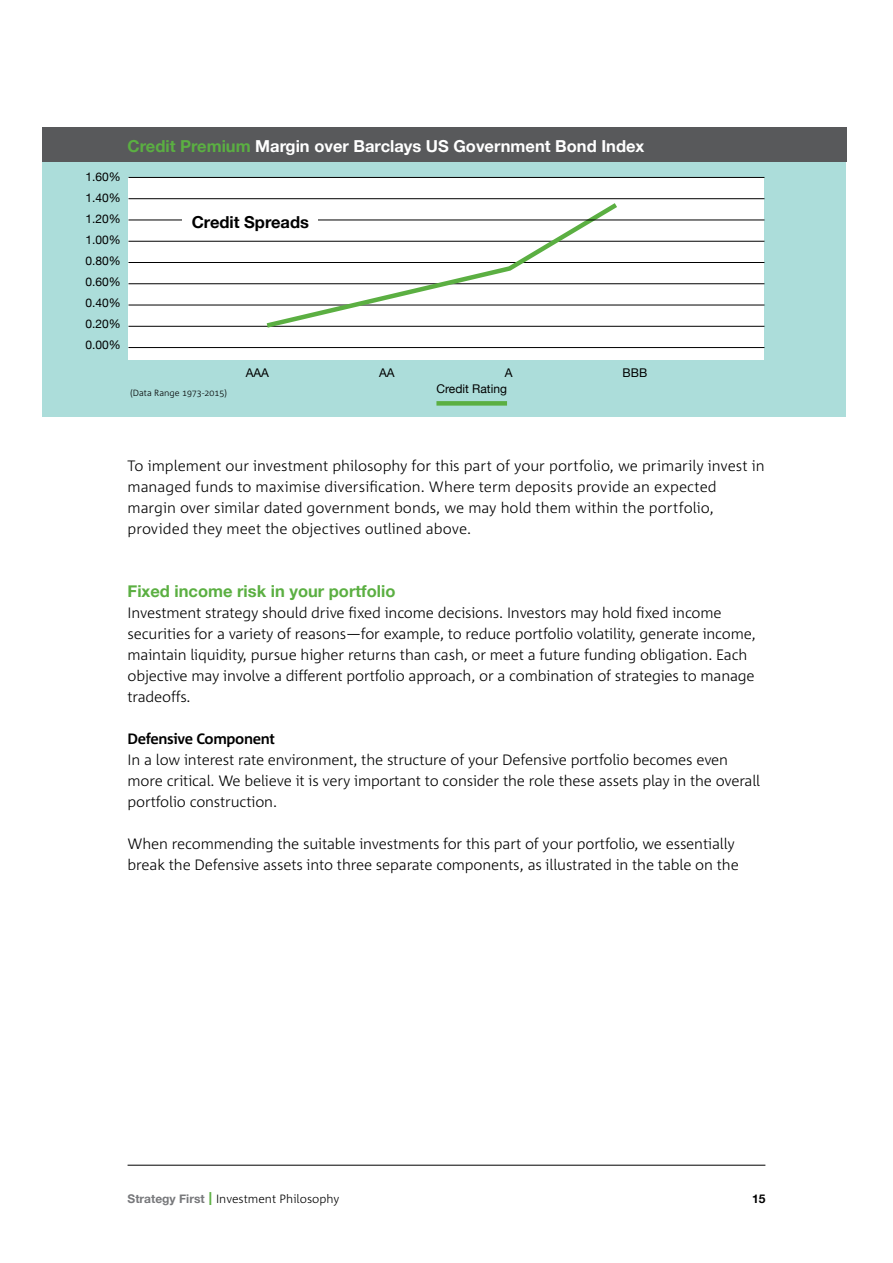
<style>
.page{position:relative;width:893px;height:1263px;background:#fff}
.page>*{position:absolute;margin:0;border:0;box-sizing:border-box;transform-origin:0 0}
.t1{font:700 16.5px "Helvetica Neue";color:#fff}
.t2{font:700 16.5px "Helvetica Neue";color:#5baf42}
.t3{font:700 16.5px "Helvetica Neue";color:#000}
.t4{font:300 15px/21px "Corpid";letter-spacing:-.01em;color:#000}
.t5{font:300 15px/21px "Corpid C1";color:#000}
.t6{font:700 15px "Corpid";letter-spacing:-.025em;color:#000}
.t7{font:12px/21px "Helvetica Neue";color:#000;text-align:justify}
.t8{font:300 12px "Corpid";color:#000}
.t9{font:700 12px "Helvetica Neue";color:#000}
.t10{font:300 9px "Corpid";color:#000}
.s1{color:#5baf42}
.s2{font-family:"Helvetica Neue";font-weight:700;color:#77787b}
.s3{font-family:"Helvetica Neue";font-weight:400;font-size:18px;color:#5baf42}
</style>
<div class="page">
<hr style="left:128px;top:1165px;width:637px;height:1px;background:#000">
<div style="left:43px;top:147px;width:803px;height:270px;background:#acddda"></div>
<div style="left:128px;top:177px;width:636px;height:183px;background:#fff"></div>
<hr style="left:128px;top:241px;width:636px;height:1px;background:#000">
<hr style="left:128px;top:262px;width:636px;height:1px;background:#000">
<hr style="left:128px;top:283px;width:636px;height:1px;background:#000">
<hr style="left:128px;top:305px;width:636px;height:1px;background:#000">
<hr style="left:128px;top:326px;width:636px;height:1px;background:#000">
<hr style="left:128px;top:347px;width:636px;height:1px;background:#000">
<svg style="left:262px;top:199px;width:360px;height:129px"></svg>
<div style="left:43px;top:128px;width:804px;height:34px;background:#58595b"></div>
<hr style="left:128px;top:177px;width:636px;height:1px;background:#000">
<hr style="left:128px;top:198px;width:636px;height:1px;background:#000">
<hr style="left:128px;top:220px;width:636px;height:1px;background:#000">
<div style="left:436px;top:401px;width:71px;height:5px;background:#5baf42"></div>
<div style="left:182px;top:201px;width:136px;height:38px;background:#fff"></div>
<p class="t7" style="left:85px;top:167px;width:37px">1.60% 1.40% 1.20% 1.00% 0.80% 0.60% 0.40% 0.20% 0.00%</p>
<p class="t1" style="left:128px;top:133px;width:518px"><span class="s1">Credit Premium</span> Margin over Barclays US Government Bond Index</p>
<p class="t3" style="left:192px;top:210px;width:119px">Credit Spreads</p>
<p class="t10" style="left:130px;top:388px;width:99px">(Data Range 1973-2015)</p>
<p class="t7" style="left:246px;top:362px;width:25px">AAA</p>
<p class="t7" style="left:379px;top:362px;width:17px">AA</p>
<p class="t7" style="left:505px;top:362px;width:9px">A</p>
<p class="t7" style="left:623px;top:362px;width:26px">BBB</p>
<p class="t7" style="left:436px;top:379px;width:72px">Credit Rating</p>
<p class="t5" style="left:128px;top:455px;width:638px">To implement our investment philosophy for this part of your portfolio, we primarily invest in managed funds to maximise diversification. Where term deposits provide an expected margin over similar dated government bonds, we may hold them within the portfolio, provided they meet the objectives outlined above.</p>
<p class="t2" style="left:128px;top:578px;width:269px">Fixed income risk in your portfolio</p>
<p class="t4" style="left:128px;top:602px;width:630px">Investment strategy should drive fixed income decisions. Investors may hold fixed income securities for a variety of reasons—for example, to reduce portfolio volatility, generate income, maintain liquidity, pursue higher returns than cash, or meet a future funding obligation. Each objective may involve a different portfolio approach, or a combination of strategies to manage tradeoffs.</p>
<p class="t6" style="left:128px;top:730px;width:149px">Defensive Component</p>
<p class="t4" style="left:128px;top:749px;width:634px">In a low interest rate environment, the structure of your Defensive portfolio becomes even more critical. We believe it is very important to consider the role these assets play in the overall portfolio construction.</p>
<p class="t4" style="left:128px;top:833px;width:613px">When recommending the suitable investments for this part of your portfolio, we essentially break the Defensive assets into three separate components, as illustrated in the table on the</p>
<p class="t8" style="left:128px;top:1192px;width:213px"><span class="s2">Strategy First</span> <span class="s3">I</span> Investment Philosophy</p>
<p class="t9" style="left:752px;top:1189px;width:15px">15</p>
</div>
